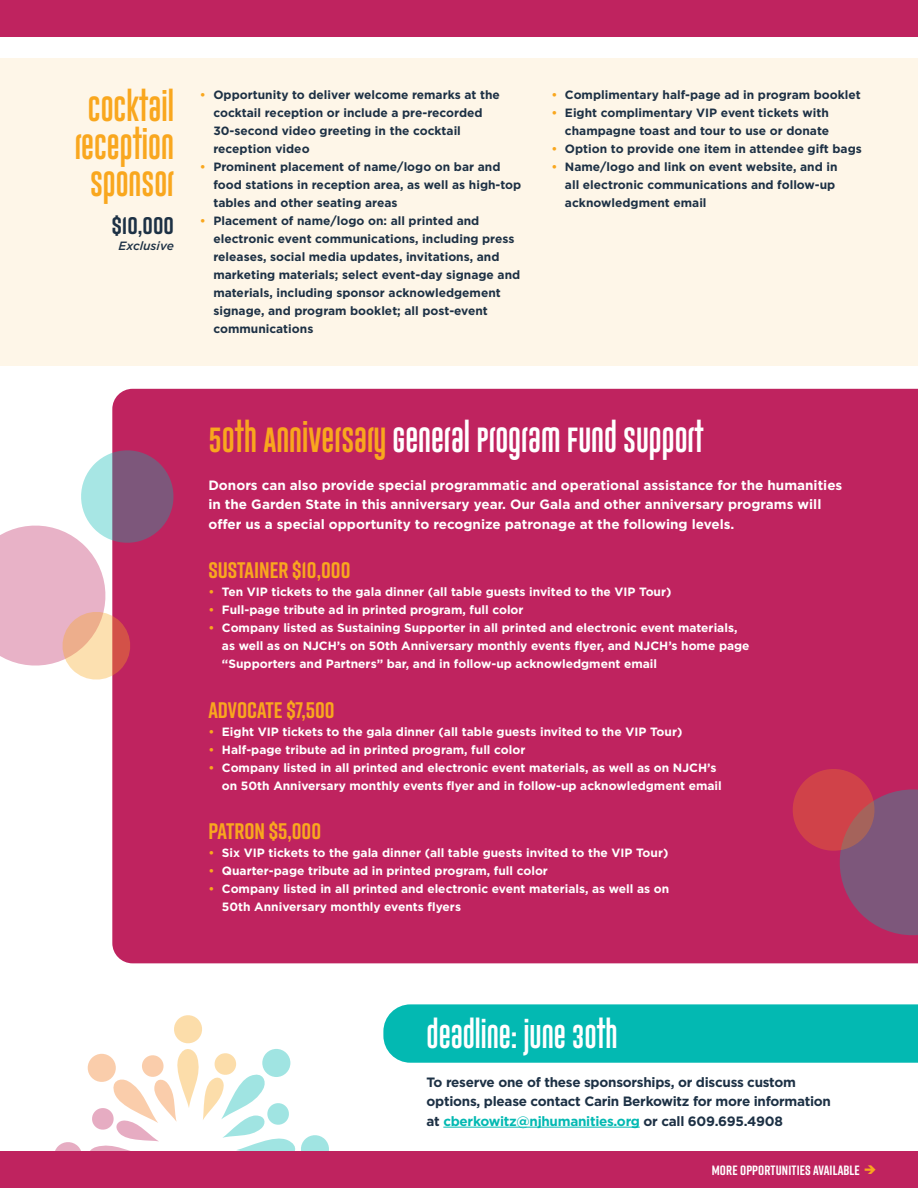
<style>
.page{position:relative;width:918px;height:1188px;background:#fff}
.page>*{position:absolute;margin:0;border:0;box-sizing:border-box;transform-origin:0 0}
.t1{font:25.5px "Gobold Uplow";color:#fff}
.t2{font:25.5px/37.5px "Gobold Uplow";color:#f9a71e;text-align:center}
.t3{font:24px "Gobold Uplow";color:#fff}
.t4{font:700 24px "Rift";color:#1d3145}
.t5{font:700 22.5px "Rift";color:#f9a71e}
.t6{font:700 13.5px/19.5px "Gotham";color:#fff}
.t7{font:700 13.5px/19.5px "Gotham";letter-spacing:-.02em;color:#1d3145}
.t8{font:700 13.5px "Rift";letter-spacing:.01em;color:#fff}
.t9{font:700 12px/18px "Gotham";color:#fff}
.t10{font:700 12px/18px "Gotham";color:#1d3145}
.t11{font:italic 500 12px "Gotham";color:#1d3145}
.s1{color:#f9a71e}
.s2{color:#03b9b2}
</style>
<div class="page">
<div style="left:112px;top:389px;width:806px;height:574px;background:#bf235f"></div>
<div style="left:0;top:0;width:918px;height:37px;background:#bf235f"></div>
<div style="left:383px;top:1004px;width:535px;height:59px;background:#03b9b2"></div>
<svg style="left:55px;top:1015px;width:274px;height:136px"></svg>
<hr style="left:443px;top:1127px;width:197px;height:1px;background:#03b9b2">
<div style="left:0;top:1151px;width:918px;height:37px;background:#bf235f"></div>
<div style="left:0;top:58px;width:918px;height:308px;background:#fef6e8"></div>
<svg style="left:0;top:446px;width:178px;height:237px"></svg>
<svg style="left:789px;top:765px;width:129px;height:177px;background:#a93e64"></svg>
<h1 class="t2" style="left:75px;top:90px;width:101px">COCKTAIL<br>RECEPTION<br>SPONSOR</h1>
<h2 class="t4" style="left:112px;top:208px;width:64px">$10,000</h2>
<p class="t11" style="left:119px;top:238px;width:57px">Exclusive</p>
<p class="t10" style="left:213px;top:85px;width:288px;text-indent:-14px"><span class="s1">•</span> Opportunity to deliver welcome remarks at the cocktail reception or include a pre-recorded 30-second video greeting in the cocktail reception video</p>
<p class="t10" style="left:213px;top:157px;width:309px;text-indent:-14px"><span class="s1">•</span> Prominent placement of name/logo on bar and food stations in reception area, as well as high-top tables and other seating areas</p>
<p class="t10" style="left:213px;top:211px;width:308px;text-indent:-14px"><span class="s1">•</span> Placement of name/logo on: all printed and electronic event communications, including press releases, social media updates, invitations, and marketing materials; select event-day signage and materials, including sponsor acknowledgement signage, and program booklet; all post-event communications</p>
<p class="t10" style="left:551px;top:85px;width:311px"><span class="s1">•</span> Complimentary half-page ad in program booklet</p>
<p class="t10" style="left:551px;top:103px;width:279px;text-align:right"><span class="s1">•</span> Eight complimentary VIP event tickets with champagne toast and tour to use or donate</p>
<p class="t10" style="left:551px;top:139px;width:312px"><span class="s1">•</span> Option to provide one item in attendee gift bags</p>
<p class="t10" style="left:565px;top:157px;width:274px;text-indent:-14px"><span class="s1">•</span> Name/logo and link on event website, and in all electronic communications and follow-up acknowledgment email</p>
<h1 class="t1" style="left:208px;top:420px;width:497px"><span class="s1">50TH ANNIVERSARY</span> GENERAL PROGRAM FUND SUPPORT</h1>
<p class="t6" style="left:208px;top:475px;width:635px">Donors can also provide special programmatic and operational assistance for the humanities in the Garden State in this anniversary year. Our Gala and other anniversary programs will offer us a special opportunity to recognize patronage at the following levels.</p>
<h3 class="t5" style="left:208px;top:554px;width:144px">SUSTAINER $10,000</h3>
<p class="t9" style="left:208px;top:583px;width:465px"><span class="s1">•</span> Ten VIP tickets to the gala dinner (all table guests invited to the VIP Tour)</p>
<p class="t9" style="left:208px;top:601px;width:317px"><span class="s1">•</span> Full-page tribute ad in printed program, full color</p>
<p class="t9" style="left:222px;top:619px;width:529px;text-indent:-14px"><span class="s1">•</span> Company listed as Sustaining Supporter in all printed and electronic event materials, as well as on NJCH’s on 50th Anniversary monthly events flyer, and NJCH’s home page “Supporters and Partners” bar, and in follow-up acknowledgment email</p>
<h3 class="t5" style="left:208px;top:694px;width:128px">ADVOCATE $7,500</h3>
<p class="t9" style="left:208px;top:723px;width:475px"><span class="s1">•</span> Eight VIP tickets to the gala dinner (all table guests invited to the VIP Tour)</p>
<p class="t9" style="left:208px;top:741px;width:319px"><span class="s1">•</span> Half-page tribute ad in printed program, full color</p>
<p class="t9" style="left:222px;top:759px;width:501px;text-indent:-14px"><span class="s1">•</span> Company listed in all printed and electronic event materials, as well as on NJCH’s on 50th Anniversary monthly events flyer and in follow-up acknowledgment email</p>
<h3 class="t5" style="left:208px;top:815px;width:114px">PATRON $5,000</h3>
<p class="t9" style="left:208px;top:844px;width:462px"><span class="s1">•</span> Six VIP tickets to the gala dinner (all table guests invited to the VIP Tour)</p>
<p class="t9" style="left:208px;top:862px;width:341px"><span class="s1">•</span> Quarter-page tribute ad in printed program, full color</p>
<p class="t9" style="left:222px;top:880px;width:449px;text-indent:-14px"><span class="s1">•</span> Company listed in all printed and electronic event materials, as well as on<br>50th Anniversary monthly events flyers</p>
<h2 class="t3" style="left:427px;top:1017px;width:192px">DEADLINE: JUNE 30TH</h2>
<p class="t7" style="left:427px;top:1072px;width:406px">To reserve one of these sponsorships, or discuss custom options, please contact Carin Berkowitz for more information at <span class="s2">cberkowitz@njhumanities.org</span> or call 609.695.4908</p>
<p class="t8" style="left:712px;top:1161px;width:166px">MORE OPPORTUNITIES AVAILABLE <span class="s1">➔</span></p>
</div>
